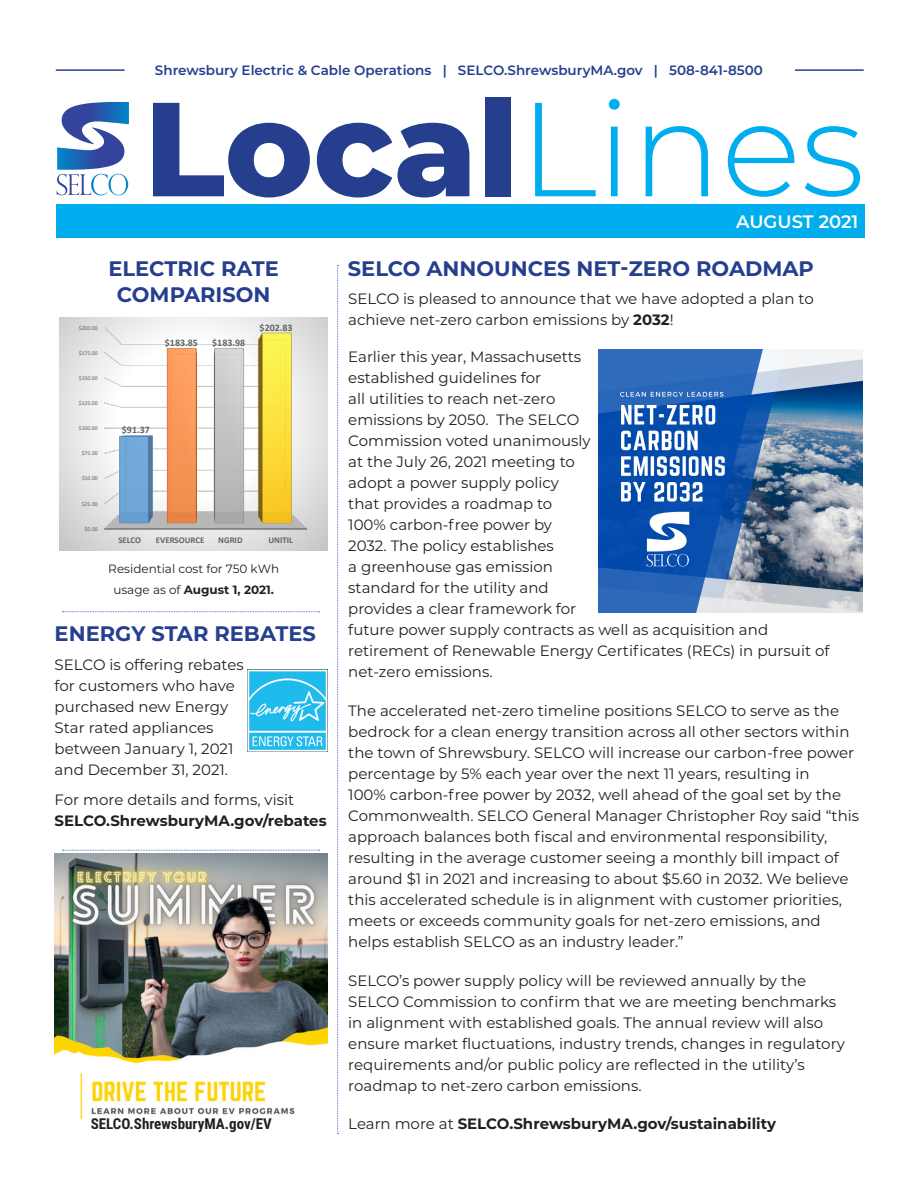
<style>
.page{position:relative;width:918px;height:1188px;background:#fff}
.page>*{position:absolute;margin:0;border:0;box-sizing:border-box;transform-origin:0 0}
.Center{font:800 133.5px "Montserrat";color:#253f8e}
.Center-2{font:700 21px "Montserrat";color:#253f8e}
.Center-3{font:600 18px "Montserrat";color:#fff}
.t1{font:15px/21px "Montserrat";color:#231f20}
.t2{font:700 15px "Montserrat";color:#231f20}
.t3{font:700 15px "Roboto Condensed";color:#231f20}
.t4{font:600 13.5px "Montserrat";color:#253f8e}
.t5{font:12px/21px "Montserrat";color:#231f20;text-align:center}
.t6{font:700 9.9px "Calibri";color:#636366}
.t7{font:700 8.85px "Calibri";color:#636366}
.t8{font:5.85px "Calibri";color:#636366}
.s1{font-weight:300;color:#00aeef}
.s2{font-weight:700}
.s3{font-weight:400}
</style>
<div class="page">
<svg style="left:337px;top:265px;width:2px;height:869px"></svg>
<svg style="left:62px;top:850px;width:258px;height:1px"></svg>
<svg style="left:62px;top:611px;width:258px;height:1px"></svg>
<svg style="left:56px;top:102px;width:73px;height:94px"></svg>
<div style="left:56px;top:204px;width:808px;height:34px;background:#00aeef"></div>
<svg style="left:60px;top:317px;width:268px;height:234px"></svg>
<hr style="left:56px;top:69px;width:68px;height:2px;background:#253f8e">
<hr style="left:795px;top:69px;width:69px;height:2px;background:#253f8e">
<img style="left:54px;top:853px;width:274px;height:267px">
<img style="left:247px;top:669px;width:80px;height:82px">
<img style="left:599px;top:350px;width:263px;height:263px">
<p class="t4" style="left:155px;top:60px;width:610px">Shrewsbury Electric &amp; Cable Operations | SELCO.ShrewsburyMA.gov | 508-841-8500</p>
<p class="Center" style="left:144px;top:51px;width:722px">Local<span class="s1">Lines</span></p>
<p class="t8" style="left:79px;top:324px;width:21px">$200.00</p>
<p class="t8" style="left:79px;top:349px;width:21px">$175.00</p>
<p class="t8" style="left:79px;top:374px;width:21px">$150.00</p>
<p class="t8" style="left:79px;top:399px;width:21px">$125.00</p>
<p class="t8" style="left:79px;top:424px;width:21px">$100.00</p>
<p class="t8" style="left:82px;top:449px;width:18px">$75.00</p>
<p class="t8" style="left:82px;top:474px;width:18px">$50.00</p>
<p class="t8" style="left:82px;top:500px;width:18px">$25.00</p>
<p class="t8" style="left:85px;top:525px;width:15px">$0.00</p>
<p class="Center-2" style="left:108px;top:254px;width:172px">ELECTRIC RATE</p>
<p class="Center-2" style="left:117px;top:279px;width:155px">COMPARISON</p>
<p class="t6" style="left:165px;top:335px;width:34px">$183.85</p>
<p class="t6" style="left:212px;top:336px;width:34px">$183.98</p>
<p class="t6" style="left:260px;top:320px;width:35px">$202.83</p>
<p class="t6" style="left:122px;top:423px;width:29px">$91.37</p>
<p class="t7" style="left:118px;top:534px;width:24px">SELCO</p>
<p class="t7" style="left:156px;top:534px;width:50px">EVERSOURCE</p>
<p class="t7" style="left:218px;top:534px;width:26px">NGRID</p>
<p class="t7" style="left:268px;top:534px;width:26px">UNITIL</p>
<p class="t5" style="left:108px;top:558px;width:172px">Residential cost for 750 kWh usage as of <span class="s2">August 1, 2021.</span></p>
<p class="Center-2" style="left:55px;top:619px;width:263px">ENERGY STAR REBATES</p>
<p class="t1" style="left:55px;top:654px;width:191px">SELCO is offering rebates for customers who have purchased new Energy<br>Star rated appliances between January 1, 2021 and December 31, 2021.</p>
<p class="t1" style="left:55px;top:789px;width:241px">For more details and forms, visit</p>
<p class="t2" style="left:55px;top:810px;width:274px">SELCO.ShrewsburyMA.gov/rebates</p>
<p class="t3" style="left:91px;top:1113px;width:183px">SELCO.ShrewsburyMA.gov/EV</p>
<p class="Center-3" style="left:736px;top:209px;width:124px">AUGUST 2021</p>
<p class="Center-2" style="left:348px;top:254px;width:468px">SELCO ANNOUNCES NET-ZERO ROADMAP</p>
<p class="t1" style="left:348px;top:287px;width:467px">SELCO is pleased to announce that we have adopted a plan to achieve net-zero carbon emissions by <span class="s2">2032</span>!</p>
<p class="t1" style="left:348px;top:346px;width:483px">Earlier this year, Massachusetts<br>established guidelines for<br>all utilities to reach net-zero<br>emissions by 2050. The SELCO<br>Commission voted unanimously<br>at the July 26, 2021 meeting to<br>adopt a power supply policy<br>that provides a roadmap to<br>100% carbon-free power by<br>2032. The policy establishes<br>a greenhouse gas emission<br>standard for the utility and<br>provides a clear framework for<br>future power supply contracts as well as acquisition and retirement of Renewable Energy Certificates (RECs) in pursuit of net-zero emissions.</p>
<p class="t1" style="left:348px;top:700px;width:512px">The accelerated net-zero timeline positions SELCO to serve as the bedrock for a clean energy transition across all other sectors within the town of Shrewsbury. SELCO will increase our carbon-free power percentage by 5% each year over the next 11 years, resulting in<br>100% carbon-free power by 2032, well ahead of the goal set by the Commonwealth. SELCO General Manager Christopher Roy said “this approach balances both fiscal and environmental responsibility, resulting in the average customer seeing a monthly bill impact of around $1 in 2021 and increasing to about $5.60 in 2032. We believe this accelerated schedule is in alignment with customer priorities, meets or exceeds community goals for net-zero emissions, and helps establish SELCO as an industry leader.”</p>
<p class="t1" style="left:348px;top:970px;width:498px">SELCO’s power supply policy will be reviewed annually by the SELCO Commission to confirm that we are meeting benchmarks in alignment with established goals. The annual review will also ensure market fluctuations, industry trends, changes in regulatory requirements and/or public policy are reflected in the utility’s roadmap to net-zero carbon emissions.</p>
<p class="t2" style="left:348px;top:1113px;width:429px"><span class="s3">Learn more at</span> SELCO.ShrewsburyMA.gov/sustainability</p>
</div>
